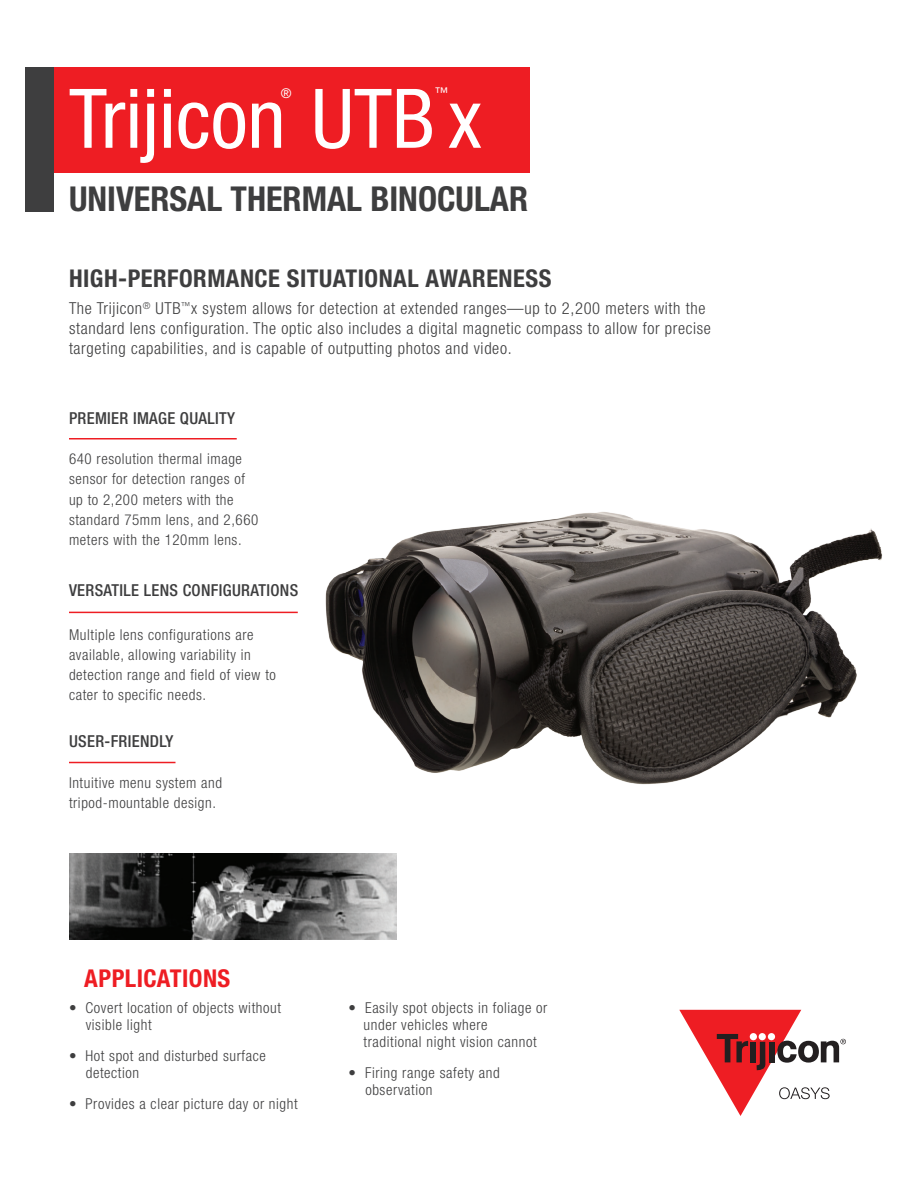
<style>
.page{position:relative;width:918px;height:1188px;background:#fff}
.page>*{position:absolute;margin:0;border:0;box-sizing:border-box;transform-origin:0 0}
.t1{font:condensed 82.35px "Helvetica Neue LT Std";color:#fff}
.t2{font:700 condensed 34.35px "Helvetica Neue LT Std";color:#3e3e3f}
.t3{font:700 condensed 24.6px "Helvetica Neue LT Std";letter-spacing:.02em;color:#ee1d23}
.t4{font:700 condensed 24.45px "Helvetica Neue LT Std";letter-spacing:.02em;color:#3e3e3f}
.t5{font:300 condensed 16.5px/20px "Helvetica Neue LT Std";letter-spacing:.04em;color:#3e3e3f}
.t6{font:500 condensed 16.5px "Helvetica Neue LT Std";letter-spacing:.02em;color:#3e3e3f}
.t7{font:300 condensed 15px/20px "Helvetica Neue LT Std";letter-spacing:.04em;color:#3e3e3f}
.t8{font:condensed 13.5px "Helvetica Neue LT Std";color:#fff}
</style>
<div class="page">
<div style="left:54px;top:67px;width:476px;height:106px;background:#ee1d23"></div>
<div style="left:26px;top:67px;width:28px;height:144px;background:#3e3e3f"></div>
<hr style="left:69px;top:438px;width:168px;height:2px;background:#ee1d23">
<hr style="left:69px;top:612px;width:229px;height:1px;background:#ee1d23">
<hr style="left:69px;top:762px;width:107px;height:1px;background:#ee1d23">
<img style="left:325px;top:512px;width:557px;height:273px">
<svg style="left:679px;top:1010px;width:167px;height:106px"></svg>
<img style="left:69px;top:853px;width:328px;height:86px">
<p class="t8" style="left:281px;top:86px;width:12px">®</p>
<p class="t8" style="left:435px;top:84px;width:15px">™</p>
<p class="t1" style="left:69px;top:71px;width:414px">Trijicon UTB x</p>
<p class="t2" style="left:69px;top:178px;width:461px">UNIVERSAL THERMAL BINOCULAR</p>
<p class="t4" style="left:69px;top:264px;width:484px">HIGH-PERFORMANCE SITUATIONAL AWARENESS</p>
<p class="t5" style="left:69px;top:298px;width:643px">The Trijicon<sup>®</sup> UTB<sup>™</sup>x system allows for detection at extended ranges—up to 2,200 meters with the standard lens configuration. The optic also includes a digital magnetic compass to allow for precise targeting capabilities, and is capable of outputting photos and video.</p>
<p class="t6" style="left:69px;top:408px;width:168px">PREMIER IMAGE QUALITY</p>
<p class="t7" style="left:69px;top:449px;width:191px">640 resolution thermal image sensor for detection ranges of up to 2,200 meters with the standard 75mm lens, and 2,660 meters with the 120mm lens.</p>
<p class="t6" style="left:69px;top:580px;width:231px">VERSATILE LENS CONFIGURATIONS</p>
<p class="t7" style="left:69px;top:624px;width:208px">Multiple lens configurations are available, allowing variability in detection range and field of view to cater to specific needs.</p>
<p class="t6" style="left:69px;top:731px;width:106px">USER-FRIENDLY</p>
<p class="t7" style="left:69px;top:773px;width:155px">Intuitive menu system and tripod-mountable design.</p>
<p class="t3" style="left:84px;top:963px;width:148px">APPLICATIONS</p>
<p class="t7" style="left:86px;top:999px;width:197px;line-height:17px;text-indent:-17px">• Covert location of objects without visible light</p>
<p class="t7" style="left:86px;top:1047px;width:182px;line-height:17px;text-indent:-17px">• Hot spot and disturbed surface detection</p>
<p class="t7" style="left:69px;top:1094px;width:230px">• Provides a clear picture day or night</p>
<p class="t7" style="left:364px;top:999px;width:185px;line-height:17px;text-indent:-15px">• Easily spot objects in foliage or under vehicles where traditional night vision cannot</p>
<p class="t7" style="left:365px;top:1064px;width:136px;line-height:17px;text-indent:-17px">• Firing range safety and observation</p>
</div>
